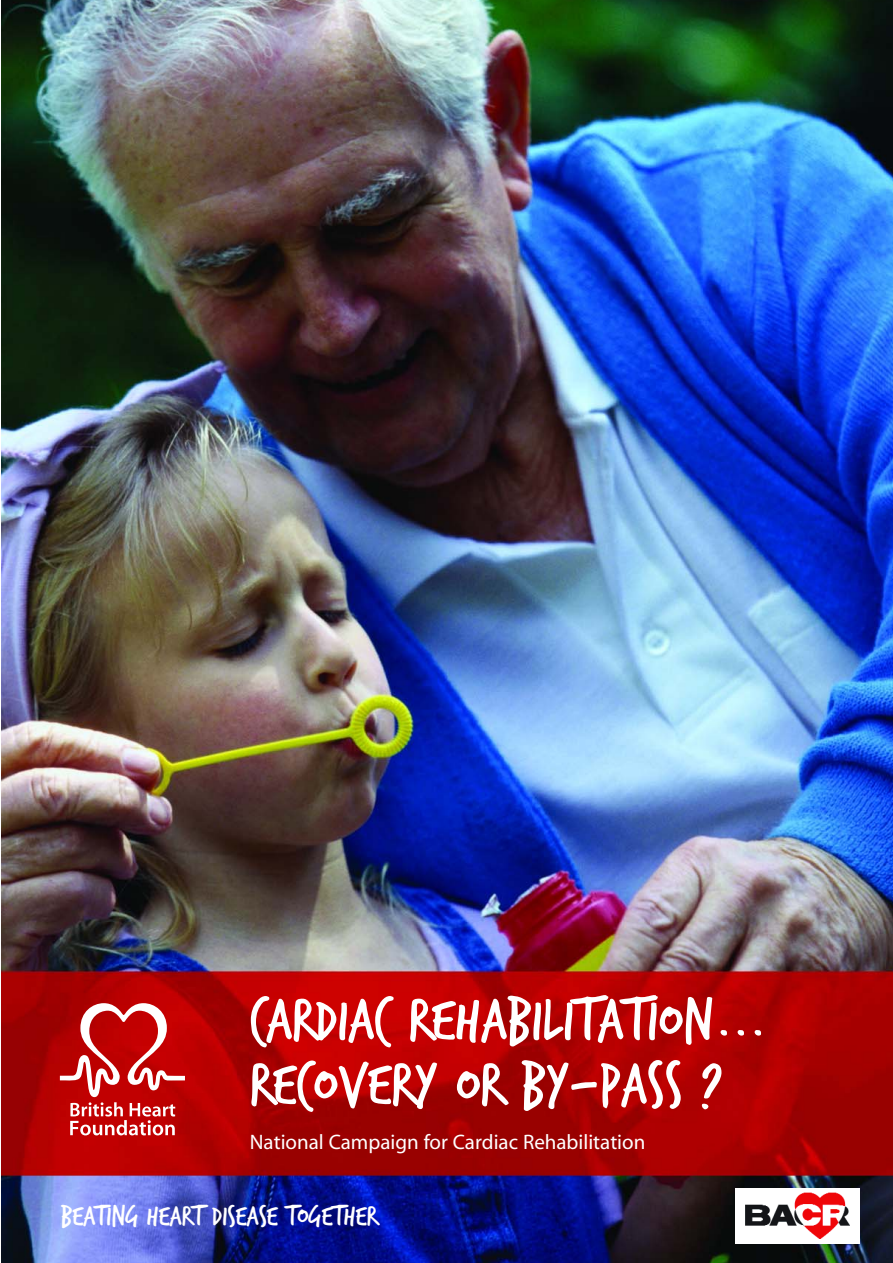
<style>
.page{position:relative;width:893px;height:1263px;background:#fff}
.page>*{position:absolute;margin:0;border:0;box-sizing:border-box;transform-origin:0 0}
.t1{font:64.5px/64.5px "Trash Hand";color:#fff}
.t2{font:30px "Trash Hand";color:#fff}
.t3{font:21px "Myriad MM 400 600";color:#fff}
</style>
<div class="page">
<img style="left:1px;top:0;width:891px;height:1263px">
<svg style="left:60px;top:1003px;width:125px;height:132px"></svg>
<div style="left:735px;top:1188px;width:124px;height:56px;background:#fff"></div>
<img style="left:745px;top:1193px;width:104px;height:45px">
<p class="t1" style="left:250px;top:991px;width:516px">CARDIAC REHABILITATION...<br>RECOVERY OR BY-PASS ?</p>
<p class="t3" style="left:250px;top:1134px;width:397px">National Campaign for Cardiac Rehabilitation</p>
<p class="t2" style="left:61px;top:1201px;width:318px">BEATING HEART DISEASE TOGETHER</p>
</div>
